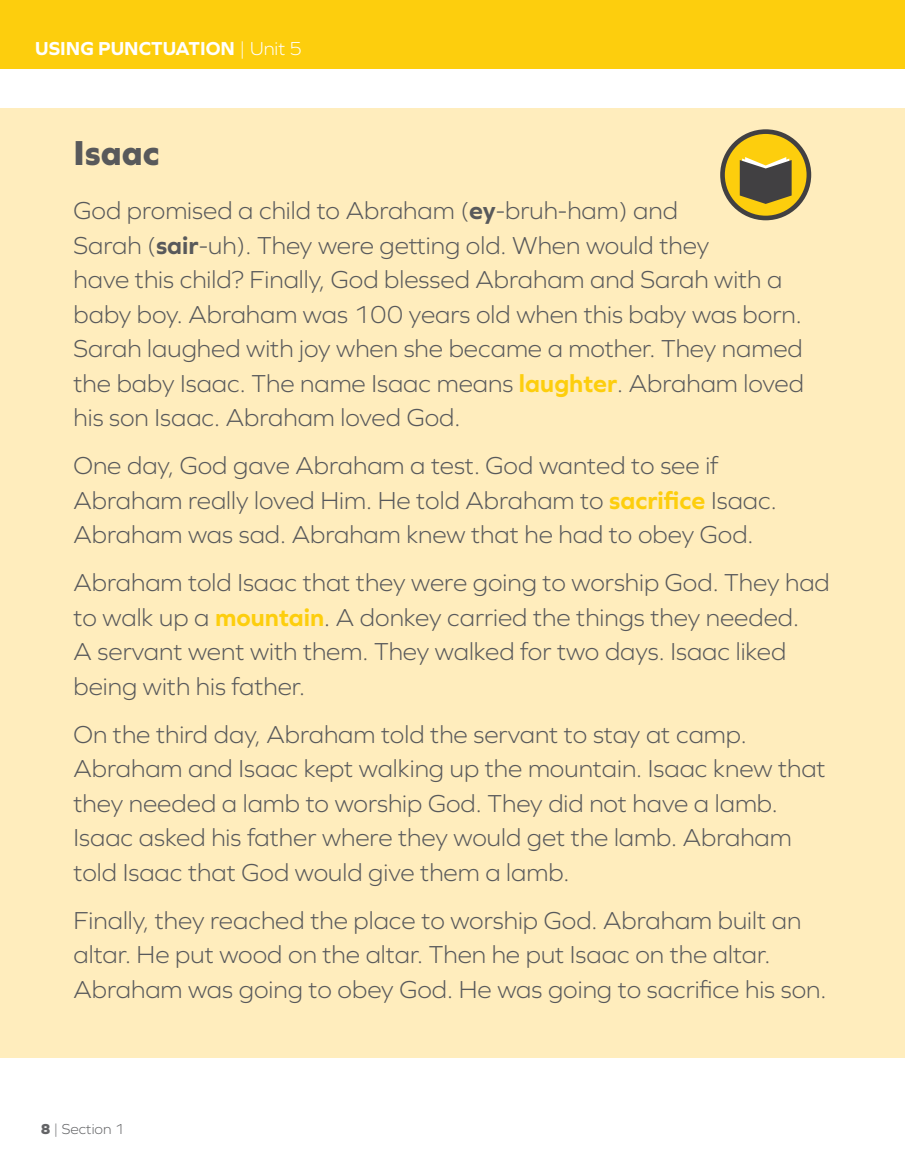
<style>
.page{position:relative;width:905px;height:1175px;background:#fff}
.page>*{position:absolute;margin:0;border:0;box-sizing:border-box;transform-origin:0 0}
.t1{font:800 36px "Graphie";color:#58595b}
.t2{font:300 25.5px/34.5px "Graphie";color:#58595b}
.t3{font:700 19.5px "Graphie";color:#fff}
.t4{font:300 15px "Graphie";color:#636466}
.s1{font-weight:300}
.s2{font-weight:700}
.s3{font-weight:700;color:#fdce0d}
.s4{font-weight:800}
</style>
<div class="page">
<div style="left:0;top:108px;width:904px;height:950px;background:#ffedbd"></div>
<div style="left:722px;top:132px;width:86px;height:86px;background:#fdce0d;border-radius:50%"></div>
<div style="left:720px;top:129px;width:91px;height:91px;border:5px solid #414042;border-radius:50%"></div>
<svg style="left:739px;top:157px;width:52px;height:47px"></svg>
<div style="left:0;top:0;width:904px;height:68px;background:#fdce0d"></div>
<p class="t3" style="left:35px;top:37px;width:268px">USING PUNCTUATION <span class="s1">| Unit 5</span></p>
<h1 class="t1" style="left:74px;top:132px;width:88px">Isaac</h1>
<p class="t2" style="left:74px;top:193px;width:732px">God promised a child to Abraham (<span class="s2">ey</span>-bruh-ham) and<br>Sarah (<span class="s2">sair</span>-uh). They were getting old. When would they<br>have this child? Finally, God blessed Abraham and Sarah with a baby boy. Abraham was 100 years old when this baby was born.<br>Sarah laughed with joy when she became a mother. They named the baby Isaac. The name Isaac means <span class="s3">laughter</span>. Abraham loved his son Isaac. Abraham loved God.</p>
<p class="t2" style="left:74px;top:448px;width:704px">One day, God gave Abraham a test. God wanted to see if<br>Abraham really loved Him. He told Abraham to <span class="s3">sacrifice</span> Isaac.<br>Abraham was sad. Abraham knew that he had to obey God.</p>
<p class="t2" style="left:74px;top:565px;width:757px">Abraham told Isaac that they were going to worship God. They had to walk up a <span class="s3">mountain</span>. A donkey carried the things they needed.<br>A servant went with them. They walked for two days. Isaac liked being with his father.</p>
<p class="t2" style="left:74px;top:716px;width:753px">On the third day, Abraham told the servant to stay at camp.<br>Abraham and Isaac kept walking up the mountain. Isaac knew that they needed a lamb to worship God. They did not have a lamb.<br>Isaac asked his father where they would get the lamb. Abraham told Isaac that God would give them a lamb.</p>
<p class="t2" style="left:74px;top:902px;width:754px">Finally, they reached the place to worship God. Abraham built an altar. He put wood on the altar. Then he put Isaac on the altar.<br>Abraham was going to obey God. He was going to sacrifice his son.</p>
<p class="t4" style="left:40px;top:1120px;width:85px"><span class="s4">8</span> | Section 1</p>
</div>
